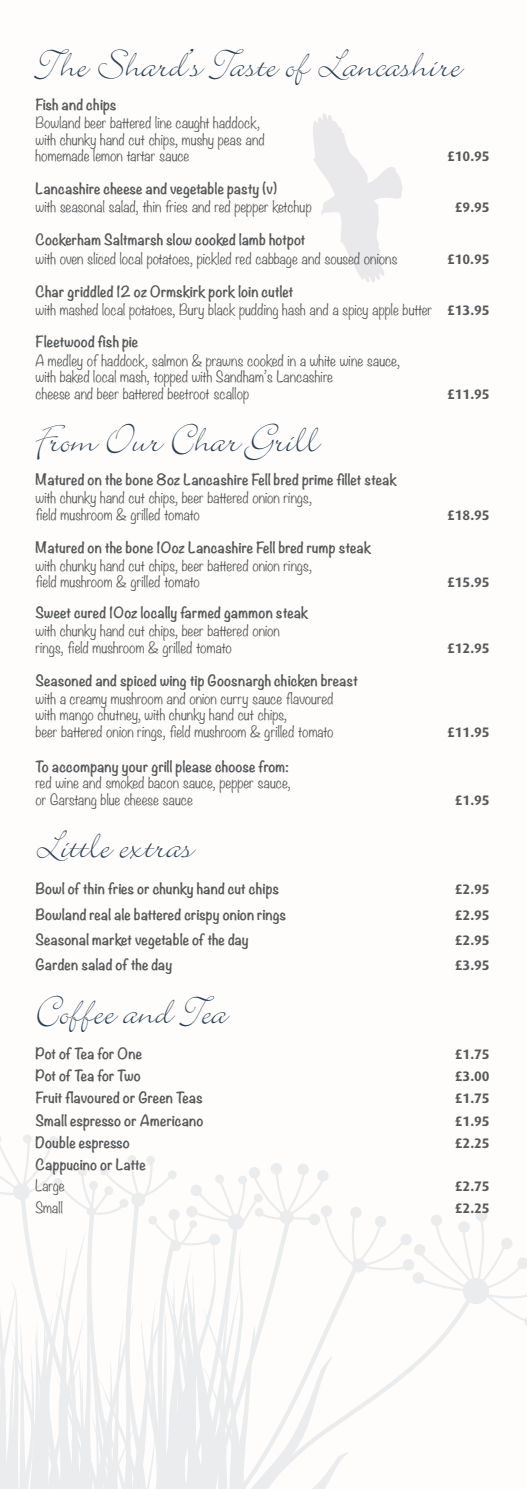
<style>
.page{position:relative;width:527px;height:1489px;background:#fff}
.page>*{position:absolute;margin:0;border:0;box-sizing:border-box;transform-origin:0 0}
.t1{font:43.75px "Bickley Script Plain";color:#284056}
.t2{font:300 13.75px/16.5px "Noteworthy";color:#57585a}
.t3{font:700 13.75px/21.2px "Noteworthy";color:#57585a}
.t4{font:700 13.75px "Dax";color:#57585a}
.t5{font:700 13.75px "Noteworthy";letter-spacing:-.02em;color:#57585a}
.t6{font:700 13.75px "Noteworthy";letter-spacing:-.03em;color:#57585a}
.s1{font-family:"Dax";font-weight:700}
.s2{font-weight:700}
.s3{font-weight:300}
</style>
<div class="page">
<svg style="left:408px;top:1327px;width:45px;height:46px"></svg>
<svg style="left:417px;top:1218px;width:109px;height:109px"></svg>
<div style="left:500px;top:1237px;width:12px;height:12px;background:#ebeced;border-radius:50%"></div>
<div style="left:475px;top:1210px;width:12px;height:11px;background:#ebeced;border-radius:50%"></div>
<div style="left:458px;top:1221px;width:11px;height:11px;background:#ebeced;border-radius:50%"></div>
<div style="left:430px;top:1214px;width:12px;height:11px;background:#ebeced;border-radius:50%"></div>
<div style="left:413px;top:1243px;width:12px;height:12px;background:#ebeced;border-radius:50%"></div>
<div style="left:412px;top:1272px;width:11px;height:11px;background:#ebeced;border-radius:50%"></div>
<div style="left:402px;top:1258px;width:12px;height:12px;background:#ebeced;border-radius:50%"></div>
<div style="left:400px;top:1233px;width:11px;height:12px;background:#ebeced;border-radius:50%"></div>
<svg style="left:0;top:1134px;width:408px;height:354px"></svg>
<div style="left:13px;top:1183px;width:17px;height:17px;background:#ebeced;border-radius:50%"></div>
<div style="left:86px;top:1206px;width:9px;height:9px;background:#ebeced;border-radius:50%"></div>
<div style="left:279px;top:1209px;width:14px;height:15px;background:#ebeced;border-radius:50%"></div>
<div style="left:351px;top:1258px;width:14px;height:14px;background:#ebeced;border-radius:50%"></div>
<svg style="left:313px;top:113px;width:89px;height:169px"></svg>
<p class="t1" style="left:35px;top:36px;width:427px">The Shard’s Taste of Lancashire</p>
<p class="t3" style="left:35px;top:93px;width:83px">Fish and chips</p>
<p class="t2" style="left:35px;top:114px;width:231px">Bowland beer battered line caught haddock, with chunky hand cut chips, mushy peas and homemade lemon tartar sauce</p>
<p class="t4" style="left:446px;top:149px;width:44px">£10.95</p>
<p class="t3" style="left:35px;top:178px;width:243px">Lancashire cheese and vegetable pasty (v)</p>
<p class="t2" style="left:35px;top:198px;width:277px">with seasonal salad, thin fries and red pepper ketchup</p>
<p class="t4" style="left:454px;top:200px;width:36px">£9.95</p>
<p class="t3" style="left:35px;top:229px;width:271px">Cockerham Saltmarsh slow cooked lamb hotpot</p>
<p class="t2" style="left:35px;top:250px;width:363px">with oven sliced local potatoes, pickled red cabbage and soused onions</p>
<p class="t4" style="left:446px;top:251px;width:44px">£10.95</p>
<p class="t3" style="left:35px;top:280px;width:259px">Char griddled 12 oz Ormskirk pork loin cutlet</p>
<p class="t2" style="left:35px;top:301px;width:455px">with mashed local potatoes, Bury black pudding hash and a spicy apple butter <span class="s1">£13.95</span></p>
<p class="t3" style="left:35px;top:331px;width:104px">Fleetwood fish pie</p>
<p class="t2" style="left:35px;top:351px;width:366px">A medley of haddock, salmon &amp; prawns cooked in a white wine sauce, with baked local mash, topped with Sandham’s Lancashire<br>cheese and beer battered beetroot scallop</p>
<p class="t4" style="left:446px;top:386px;width:44px">£11.95</p>
<p class="t1" style="left:35px;top:410px;width:284px">From Our Char Grill</p>
<p class="t3" style="left:35px;top:468px;width:362px">Matured on the bone 8oz Lancashire Fell bred prime fillet steak</p>
<p class="t2" style="left:35px;top:489px;width:278px">with chunky hand cut chips, beer battered onion rings, field mushroom &amp; grilled tomato</p>
<p class="t3" style="left:35px;top:536px;width:337px">Matured on the bone 10oz Lancashire Fell bred rump steak</p>
<p class="t2" style="left:35px;top:556px;width:278px">with chunky hand cut chips, beer battered onion rings, field mushroom &amp; grilled tomato</p>
<p class="t3" style="left:35px;top:601px;width:274px">Sweet cured 10oz locally farmed gammon steak</p>
<p class="t2" style="left:35px;top:622px;width:246px">with chunky hand cut chips, beer battered onion rings, field mushroom &amp; grilled tomato</p>
<p class="t3" style="left:35px;top:669px;width:324px">Seasoned and spiced wing tip Goosnargh chicken breast</p>
<p class="t2" style="left:35px;top:690px;width:299px">with a creamy mushroom and onion curry sauce flavoured with mango chutney, with chunky hand cut chips,<br>beer battered onion rings, field mushroom &amp; grilled tomato</p>
<p class="t2" style="left:35px;top:757px;width:256px"><span class="s2">To accompany your grill please choose from: </span>red wine and smoked bacon sauce, pepper sauce, or Garstang blue cheese sauce</p>
<p class="t4" style="left:446px;top:507px;width:44px">£18.95</p>
<p class="t4" style="left:446px;top:575px;width:44px">£15.95</p>
<p class="t4" style="left:446px;top:640px;width:44px">£12.95</p>
<p class="t4" style="left:446px;top:724px;width:44px">£11.95</p>
<p class="t4" style="left:454px;top:792px;width:36px">£1.95</p>
<p class="t1" style="left:35px;top:816px;width:159px">Little extras</p>
<p class="t3" style="left:35px;top:878px;width:245px">Bowl of thin fries or chunky hand cut chips</p>
<p class="t4" style="left:454px;top:881px;width:36px">£2.95</p>
<p class="t3" style="left:35px;top:903px;width:252px">Bowland real ale battered crispy onion rings</p>
<p class="t4" style="left:454px;top:907px;width:36px">£2.95</p>
<p class="t3" style="left:35px;top:928px;width:215px">Seasonal market vegetable of the day</p>
<p class="t4" style="left:454px;top:932px;width:36px">£2.95</p>
<p class="t3" style="left:35px;top:953px;width:138px">Garden salad of the day</p>
<p class="t4" style="left:454px;top:957px;width:36px">£3.95</p>
<p class="t1" style="left:35px;top:982px;width:193px">Coffee and Tea</p>
<p class="t5" style="left:35px;top:1041px;width:108px">Pot of Tea for One</p>
<p class="t4" style="left:454px;top:1046px;width:36px">£1.75</p>
<p class="t6" style="left:35px;top:1063px;width:107px">Pot of Tea for Two</p>
<p class="t4" style="left:454px;top:1068px;width:36px">£3.00</p>
<p class="t3" style="left:35px;top:1086px;width:169px">Fruit flavoured or Green Teas</p>
<p class="t4" style="left:454px;top:1090px;width:36px">£1.75</p>
<p class="t3" style="left:35px;top:1109px;width:170px">Small espresso or Americano</p>
<p class="t4" style="left:454px;top:1112px;width:36px">£1.95</p>
<p class="t3" style="left:35px;top:1131px;width:96px">Double espresso</p>
<p class="t4" style="left:454px;top:1135px;width:36px">£2.25</p>
<p class="t3" style="left:35px;top:1153px;width:112px">Cappucino or Latte<br><span class="s3">Large</span></p>
<p class="t4" style="left:454px;top:1178px;width:36px">£2.75</p>
<p class="t2" style="left:35px;top:1198px;width:29px">Small</p>
<p class="t4" style="left:454px;top:1200px;width:36px">£2.25</p>
</div>
